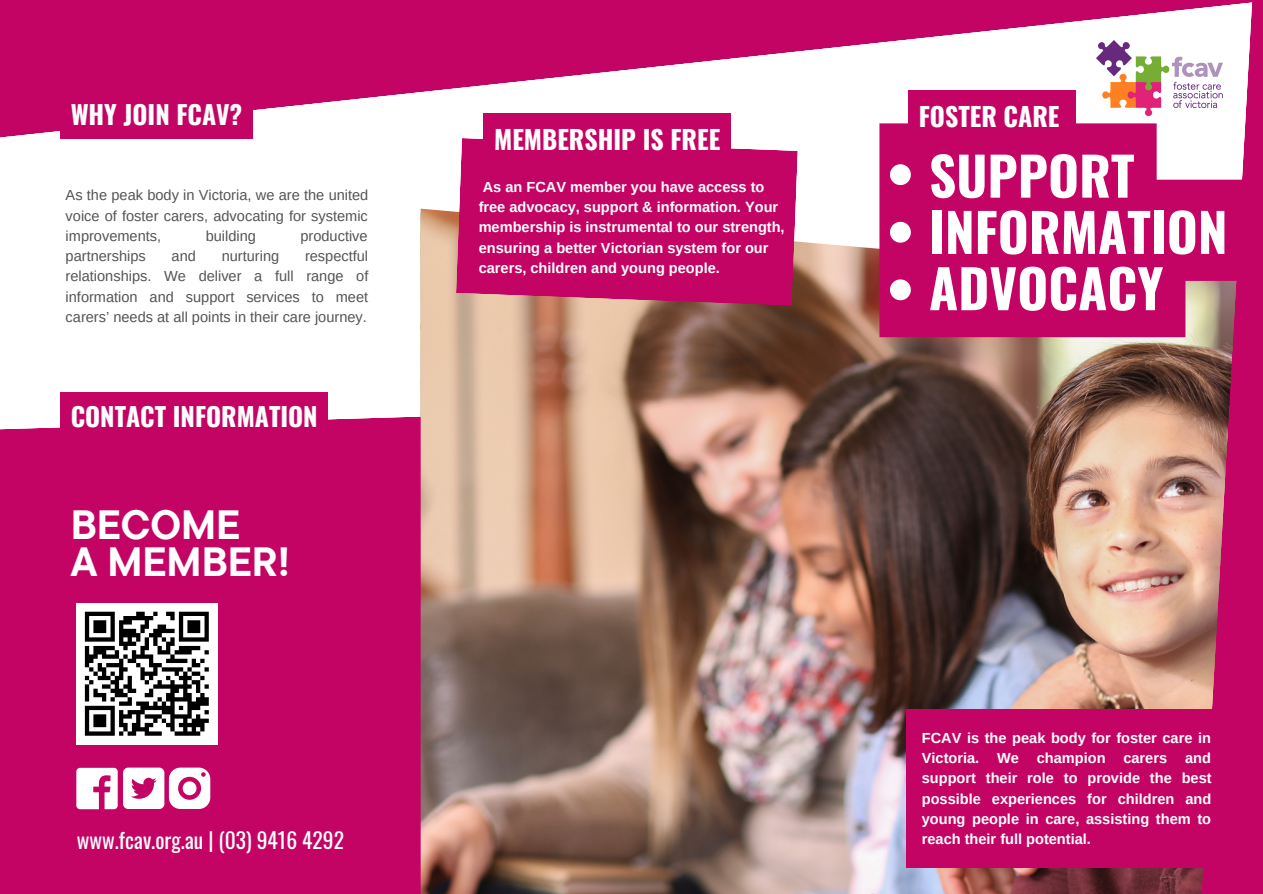
<style>
.page{position:relative;width:1263px;height:894px;background:#fff}
.page>*{position:absolute;margin:0;border:0;box-sizing:border-box;transform-origin:0 0}
.t1{font:700 53.1px "Oswald";color:#fff}
.t2{font:700 40.65px "TT Commons Pro";color:#fff}
.t3{font:700 25.8px "Oswald";color:#fff}
.t4{font:21.45px "Oswald";color:#fff}
.t5{font:700 14.55px/20.2px "Arimo";color:#fff}
.t6{font:14.55px/20.2px "Arimo";color:#545454;text-align:justify}
</style>
<div class="page">
<div style="left:0;top:416px;width:421px;height:477px;background:#c40464"></div>
<img style="left:421px;top:208px;width:779px;height:685px">
<svg style="left:456px;top:194px;width:342px;height:112px;background:#c41167"></svg>
<div style="left:906px;top:709px;width:357px;height:158px;background:#c40464"></div>
<svg style="left:0;top:0;width:1200px;height:194px;fill:#c40464"></svg>
<svg style="left:1200px;top:0;width:63px;height:893px;fill:#c40464"></svg>
<svg style="left:879px;top:123px;width:371px;height:214px;background:#c71b70"></svg>
<svg style="left:890px;top:164px;width:20px;height:21px"></svg>
<svg style="left:890px;top:222px;width:20px;height:20px"></svg>
<svg style="left:890px;top:279px;width:20px;height:21px"></svg>
<svg style="left:76px;top:767px;width:134px;height:42px"></svg>
<div style="left:76px;top:603px;width:141px;height:141px;background:#fff"></div>
<svg style="left:84px;top:611px;width:125px;height:125px"></svg>
<img style="left:1096px;top:41px;width:126px;height:74px">
<div style="left:60px;top:90px;width:193px;height:49px;background:#c40464"></div>
<div style="left:60px;top:392px;width:268px;height:48px;background:#c40464"></div>
<div style="left:484px;top:113px;width:247px;height:49px;background:#c40464"></div>
<div style="left:908px;top:90px;width:168px;height:50px;background:#c40464"></div>
<p class="t3" style="left:71px;top:94px;width:173px">WHY JOIN FCAV?</p>
<p class="t6" style="left:66px;top:185px;width:304px">As the peak body in Victoria, we are the united voice of foster carers, advocating for systemic improvements,</p>
<p class="t6" style="left:206px;top:225px;width:52px">building</p>
<p class="t6" style="left:300px;top:225px;width:69px">productive</p>
<p class="t6" style="left:66px;top:246px;width:304px;text-indent:239px">respectful relationships. We deliver a full range of information and support services to meet carers’ needs at all points in their care journey.</p>
<p class="t6" style="left:66px;top:246px;width:82px">partnerships</p>
<p class="t6" style="left:172px;top:246px;width:26px">and</p>
<p class="t6" style="left:222px;top:246px;width:59px">nurturing</p>
<p class="t3" style="left:71px;top:396px;width:248px">CONTACT INFORMATION</p>
<p class="t2" style="left:71px;top:497px;width:171px">BECOME</p>
<p class="t2" style="left:71px;top:535px;width:221px">A MEMBER!</p>
<p class="t3" style="left:494px;top:119px;width:228px">MEMBERSHIP IS FREE</p>
<p class="t5" style="left:479px;top:177px;width:307px">As an FCAV member you have access to free advocacy, support &amp; information. Your membership is instrumental to our strength, ensuring a better Victorian system for our carers, children and young people.</p>
<p class="t3" style="left:919px;top:96px;width:142px">FOSTER CARE</p>
<p class="t1" style="left:929px;top:134px;width:207px">SUPPORT</p>
<p class="t1" style="left:929px;top:190px;width:300px">INFORMATION</p>
<p class="t1" style="left:929px;top:247px;width:236px">ADVOCACY</p>
<p class="t5" style="left:922px;top:727px;width:291px;text-align:justify">FCAV is the peak body for foster care in Victoria. We champion carers and support their role to provide the best possible experiences for children and young people in care, assisting them to</p>
<p class="t4" style="left:77px;top:823px;width:269px">www.fcav.org.au | (03) 9416 4292</p>
<p class="t5" style="left:922px;top:828px;width:171px">reach their full potential.</p>
</div>
